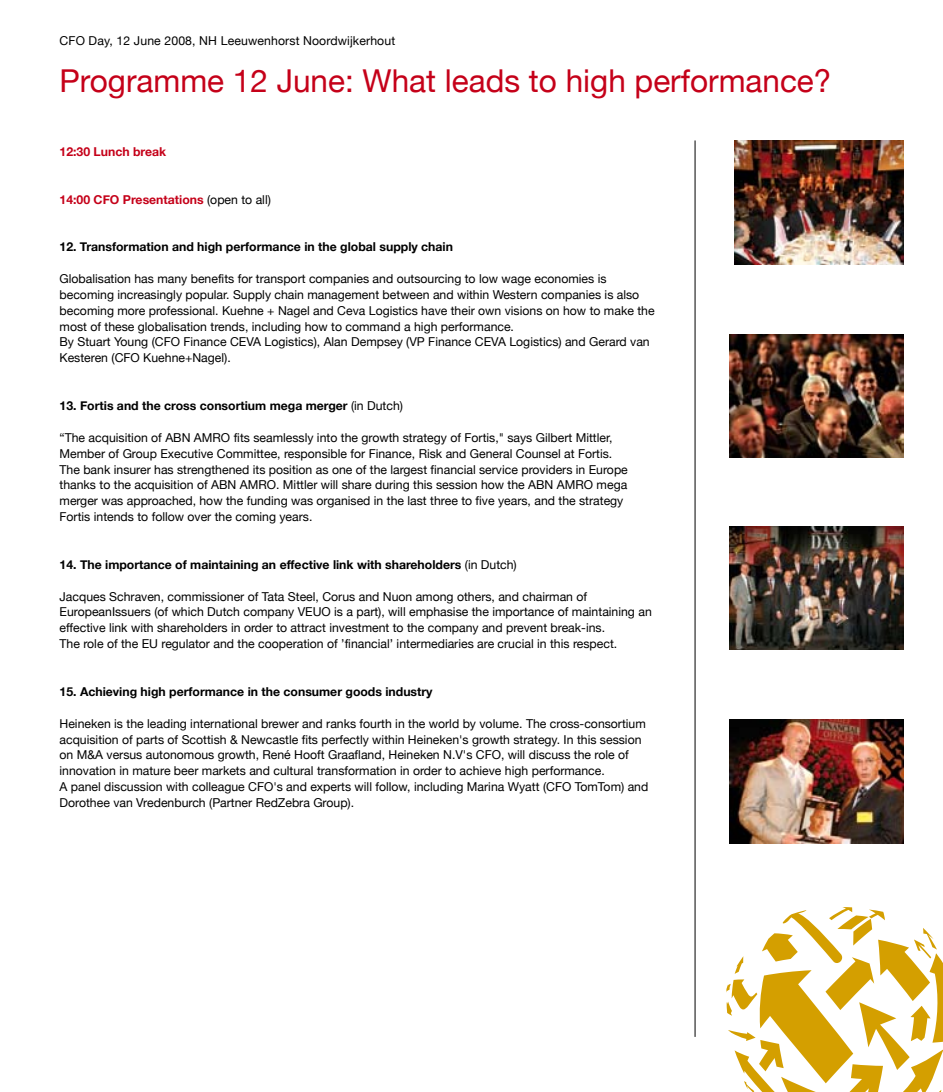
<style>
.page{position:relative;width:943px;height:1092px;background:#fff}
.page>*{position:absolute;margin:0;border:0;box-sizing:border-box;transform-origin:0 0}
.t1{font:31.5px "Helvetica Neue";color:#c50119}
.t2{font:12.25px/15.9px "Helvetica Neue";color:#000}
.t3{font:700 12.25px "Helvetica Neue";color:#000}
.t4{font:700 12.25px "Helvetica Neue";color:#c50119}
.s1{font-weight:400;color:#000}
.s2{font-weight:400}
</style>
<div class="page">
<svg style="left:726px;top:907px;width:217px;height:184px"></svg>
<hr style="left:694px;top:140px;width:1px;height:896px;background:#000">
<img style="left:729px;top:526px;width:174px;height:123px">
<img style="left:729px;top:334px;width:174px;height:123px">
<img style="left:729px;top:719px;width:174px;height:124px">
<img style="left:734px;top:140px;width:169px;height:124px">
<p class="t2" style="left:60px;top:32px;width:337px">CFO Day, 12 June 2008, NH Leeuwenhorst Noordwijkerhout</p>
<h1 class="t1" style="left:60px;top:62px;width:773px">Programme 12 June: What leads to high performance?</h1>
<p class="t4" style="left:60px;top:144px;width:108px">12:30 Lunch break</p>
<p class="t4" style="left:60px;top:191px;width:44px">14:00 CFO</p>
<p class="t4" style="left:123px;top:191px;width:149px">Presentations <span class="s1">(open to all)</span></p>
<p class="t3" style="left:60px;top:239px;width:395px">12. Transformation and high performance in the global supply chain</p>
<p class="t2" style="left:60px;top:270px;width:596px">Globalisation has many benefits for transport companies and outsourcing to low wage economies is becoming increasingly popular. Supply chain management between and within Western companies is also becoming more professional. Kuehne + Nagel and Ceva Logistics have their own visions on how to make the most of these globalisation trends, including how to command a high performance.<br>By Stuart Young (CFO Finance CEVA Logistics), Alan Dempsey (VP Finance CEVA Logistics) and Gerard van Kesteren (CFO Kuehne+Nagel).</p>
<p class="t3" style="left:60px;top:398px;width:345px">13. Fortis and the cross consortium mega merger <span class="s2">(in Dutch)</span></p>
<p class="t2" style="left:60px;top:429px;width:570px">“The acquisition of ABN AMRO fits seamlessly into the growth strategy of Fortis," says Gilbert Mittler, Member of Group Executive Committee, responsible for Finance, Risk and General Counsel at Fortis.<br>The bank insurer has strengthened its position as one of the largest financial service providers in Europe thanks to the acquisition of ABN AMRO. Mittler will share during this session how the ABN AMRO mega merger was approached, how the funding was organised in the last three to five years, and the strategy Fortis intends to follow over the coming years.</p>
<p class="t3" style="left:60px;top:557px;width:459px">14. The importance of maintaining an effective link with shareholders <span class="s2">(in Dutch)</span></p>
<p class="t2" style="left:60px;top:588px;width:593px">Jacques Schraven, commissioner of Tata Steel, Corus and Nuon among others, and chairman of EuropeanIssuers (of which Dutch company VEUO is a part), will emphasise the importance of maintaining an effective link with shareholders in order to attract investment to the company and prevent break-ins.<br>The role of the EU regulator and the cooperation of ’financial’ intermediaries are crucial in this respect.</p>
<p class="t3" style="left:60px;top:684px;width:375px">15. Achieving high performance in the consumer goods industry</p>
<p class="t2" style="left:60px;top:715px;width:590px">Heineken is the leading international brewer and ranks fourth in the world by volume. The cross-consortium acquisition of parts of Scottish &amp; Newcastle fits perfectly within Heineken's growth strategy. In this session on M&amp;A versus autonomous growth, René Hooft Graafland, Heineken N.V's CFO, will discuss the role of innovation in mature beer markets and cultural transformation in order to achieve high performance.<br>A panel discussion with colleague CFO's and experts will follow, including Marina Wyatt (CFO TomTom) and Dorothee van Vredenburch (Partner RedZebra Group).</p>
</div>
